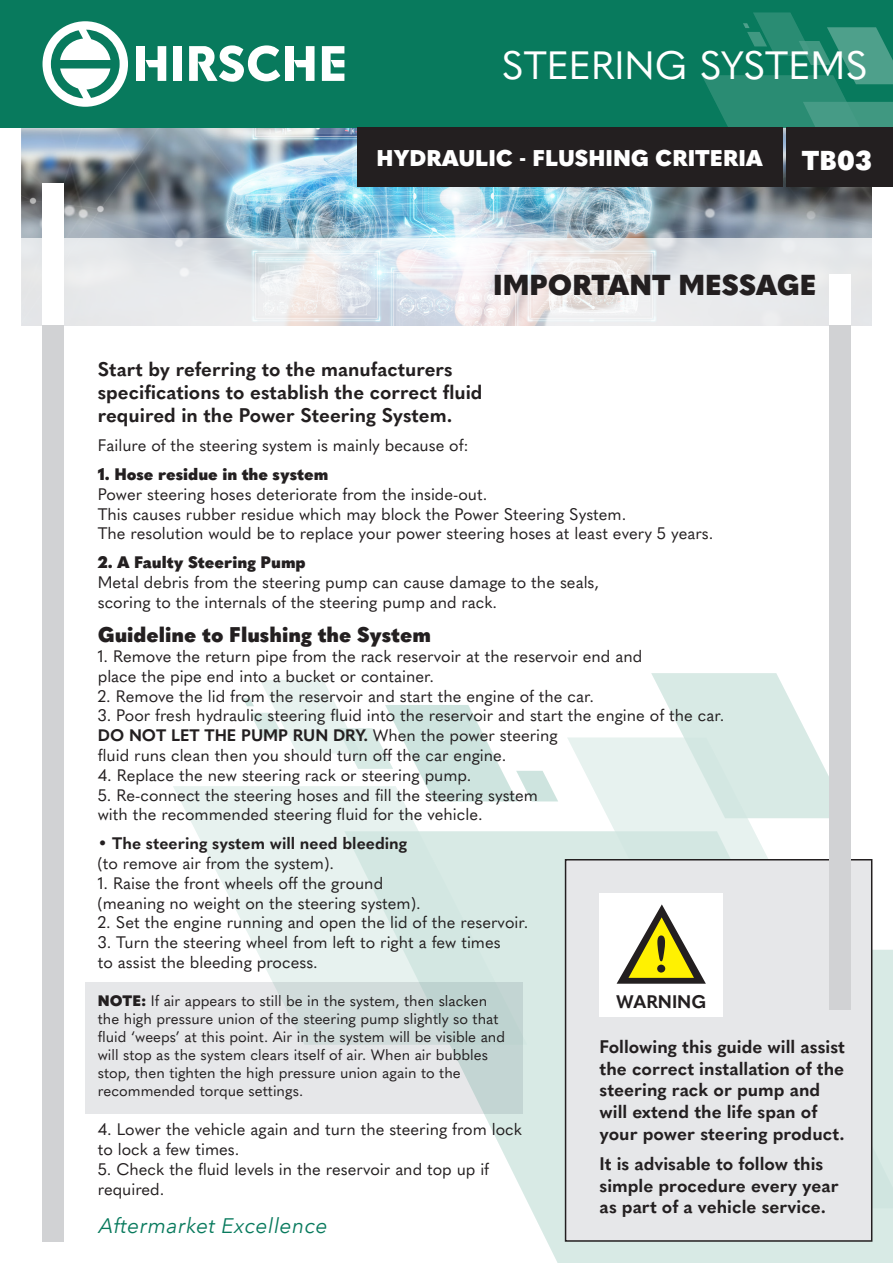
<style>
.page{position:relative;width:893px;height:1263px;background:#fff}
.page>*{position:absolute;margin:0;border:0;box-sizing:border-box;transform-origin:0 0}
.t1{font:39px "Quasimoda";color:#fff}
.t2{font:900 28.5px "Quasimoda";color:#231f20}
.t3{font:900 27px "Quasimoda";color:#fff}
.t4{font:900 22.5px "Quasimoda";color:#fff}
.t5{font:900 21px "Quasimoda";color:#231f20}
.t6{font:italic 21px "Avenir Next";letter-spacing:.025em;color:#087a5d}
.t7{font:700 19.5px "Quasimoda";color:#231f20}
.t8{font:700 18px "Quasimoda";color:#231f20}
.t9{font:16.5px "Quasimoda";color:#231f20}
.t10{font:700 16.5px "Quasimoda";color:#231f20}
.t11{font:900 16.5px "Quasimoda";color:#231f20}
.t12{font:15px "Quasimoda";color:#231f20}
.s1{font-weight:400}
.s2{font-weight:900}
</style>
<div class="page">
<div style="left:85px;top:982px;width:438px;height:132px;background:#e6e7e9"></div>
<svg style="left:173px;top:786px;width:344px;height:259px;fill:#e7f2ef"></svg>
<svg style="left:344px;top:831px;width:549px;height:432px"></svg>
<div style="left:872px;top:950px;width:21px;height:258px;background:#d8eae5"></div>
<svg style="left:243px;top:680px;width:315px;height:121px"></svg>
<img style="left:21px;top:128px;width:851px;height:110px">
<div style="left:0;top:0;width:893px;height:128px;background:#087a5d"></div>
<svg style="left:702px;top:12px;width:191px;height:116px"></svg>
<div style="left:136px;top:46px;width:9px;height:35px;background:#fff"></div>
<div style="left:173px;top:46px;width:9px;height:35px;background:#fff"></div>
<svg style="left:145px;top:46px;width:21px;height:35px"></svg>
<div style="left:285px;top:46px;width:8px;height:35px;background:#fff"></div>
<svg style="left:294px;top:46px;width:21px;height:35px"></svg>
<svg style="left:322px;top:46px;width:22px;height:35px"></svg>
<svg style="left:189px;top:45px;width:91px;height:37px"></svg>
<svg style="left:43px;top:21px;width:85px;height:86px"></svg>
<div style="left:566px;top:860px;width:306px;height:381px;background:#e6e7e9"></div>
<div style="left:565px;top:859px;width:307px;height:383px;border:2px solid #231f20"></div>
<svg style="left:21px;top:238px;width:851px;height:87px;fill:#e8eaec"></svg>
<div style="left:600px;top:894px;width:123px;height:123px;background:#fff"></div>
<div style="left:829px;top:274px;width:21px;height:51px;background:#fff"></div>
<svg style="left:567px;top:673px;width:262px;height:311px"></svg>
<div style="left:43px;top:183px;width:21px;height:142px;background:#fff"></div>
<div style="left:43px;top:325px;width:21px;height:917px;background:#d1d2d4"></div>
<div style="left:829px;top:325px;width:21px;height:685px;background:#d1d2d4"></div>
<div style="left:787px;top:128px;width:106px;height:59px;background:#231f20"></div>
<div style="left:357px;top:128px;width:425px;height:59px;background:#231f20"></div>
<p class="t1" style="left:502px;top:36px;width:367px">STEERING SYSTEMS</p>
<p class="t4" style="left:377px;top:140px;width:388px">HYDRAULIC - FLUSHING CRITERIA</p>
<p class="t3" style="left:802px;top:139px;width:71px">TB03</p>
<p class="t2" style="left:493px;top:262px;width:325px">IMPORTANT MESSAGE</p>
<p class="t7" style="left:98px;top:354px;width:356px">Start by referring to the manufacturers</p>
<p class="t7" style="left:98px;top:377px;width:386px">specifications to establish the correct fluid</p>
<p class="t7" style="left:98px;top:400px;width:356px">required in the Power Steering System.</p>
<p class="t9" style="left:98px;top:433px;width:372px">Failure of the steering system is mainly because of:</p>
<p class="t11" style="left:98px;top:461px;width:232px">1. Hose residue in the system</p>
<p class="t9" style="left:98px;top:481px;width:391px">Power steering hoses deteriorate from the inside-out.</p>
<p class="t9" style="left:98px;top:501px;width:530px">This causes rubber residue which may block the Power Steering System.</p>
<p class="t9" style="left:98px;top:521px;width:617px">The resolution would be to replace your power steering hoses at least every 5 years.</p>
<p class="t11" style="left:98px;top:549px;width:209px">2. A Faulty Steering Pump</p>
<p class="t9" style="left:98px;top:570px;width:503px">Metal debris from the steering pump can cause damage to the seals,</p>
<p class="t9" style="left:98px;top:589px;width:401px">scoring to the internals of the steering pump and rack.</p>
<p class="t5" style="left:98px;top:618px;width:335px">Guideline to Flushing the System</p>
<p class="t9" style="left:98px;top:643px;width:546px">1. Remove the return pipe from the rack reservoir at the reservoir end and</p>
<p class="t9" style="left:98px;top:663px;width:338px">place the pipe end into a bucket or container.</p>
<p class="t9" style="left:98px;top:683px;width:498px">2. Remove the lid from the reservoir and start the engine of the car.</p>
<p class="t9" style="left:98px;top:703px;width:628px">3. Poor fresh hydraulic steering fluid into the reservoir and start the engine of the car.</p>
<p class="t10" style="left:98px;top:722px;width:461px">DO NOT LET THE PUMP RUN DRY. <span class="s1">When the power steering</span></p>
<p class="t9" style="left:98px;top:742px;width:410px">fluid runs clean then you should turn off the car engine.</p>
<p class="t9" style="left:98px;top:762px;width:375px">4. Replace the new steering rack or steering pump.</p>
<p class="t9" style="left:98px;top:782px;width:442px">5. Re-connect the steering hoses and fill the steering system</p>
<p class="t9" style="left:98px;top:802px;width:386px">with the recommended steering fluid for the vehicle.</p>
<p class="t10" style="left:98px;top:830px;width:311px">• The steering system will need bleeding</p>
<p class="t9" style="left:98px;top:850px;width:238px">(to remove air from the system).</p>
<p class="t9" style="left:98px;top:870px;width:287px">1. Raise the front wheels off the ground</p>
<p class="t9" style="left:98px;top:890px;width:325px">(meaning no weight on the steering system).</p>
<p class="t9" style="left:98px;top:910px;width:432px">2. Set the engine running and open the lid of the reservoir.</p>
<p class="t9" style="left:98px;top:930px;width:405px">3. Turn the steering wheel from left to right a few times</p>
<p class="t9" style="left:98px;top:949px;width:222px">to assist the bleeding process.</p>
<p class="t12" style="left:98px;top:989px;width:391px"><span class="s2">NOTE:</span> If air appears to still be in the system, then slacken</p>
<p class="t12" style="left:98px;top:1007px;width:402px">the high pressure union of the steering pump slightly so that</p>
<p class="t12" style="left:98px;top:1025px;width:409px">fluid ‘weeps’ at this point. Air in the system will be visible and</p>
<p class="t12" style="left:98px;top:1043px;width:392px">will stop as the system clears itself of air. When air bubbles</p>
<p class="t12" style="left:98px;top:1061px;width:365px">stop, then tighten the high pressure union again to the</p>
<p class="t12" style="left:98px;top:1079px;width:207px">recommended torque settings.</p>
<p class="t9" style="left:98px;top:1117px;width:426px">4. Lower the vehicle again and turn the steering from lock</p>
<p class="t9" style="left:98px;top:1137px;width:143px">to lock a few times.</p>
<p class="t9" style="left:98px;top:1156px;width:393px">5. Check the fluid levels in the reservoir and top up if</p>
<p class="t9" style="left:98px;top:1176px;width:68px">required.</p>
<p class="t8" style="left:616px;top:987px;width:92px">WARNING</p>
<p class="t8" style="left:600px;top:1033px;width:247px">Following this guide will assist</p>
<p class="t8" style="left:600px;top:1054px;width:246px">the correct installation of the</p>
<p class="t8" style="left:600px;top:1076px;width:222px">steering rack or pump and</p>
<p class="t8" style="left:600px;top:1098px;width:219px">will extend the life span of</p>
<p class="t8" style="left:600px;top:1119px;width:246px">your power steering product.</p>
<p class="t8" style="left:600px;top:1150px;width:225px">It is advisable to follow this</p>
<p class="t8" style="left:600px;top:1171px;width:241px">simple procedure every year</p>
<p class="t8" style="left:600px;top:1193px;width:228px">as part of a vehicle service.</p>
<p class="t6" style="left:99px;top:1208px;width:230px">Aftermarket Excellence</p>
</div>
